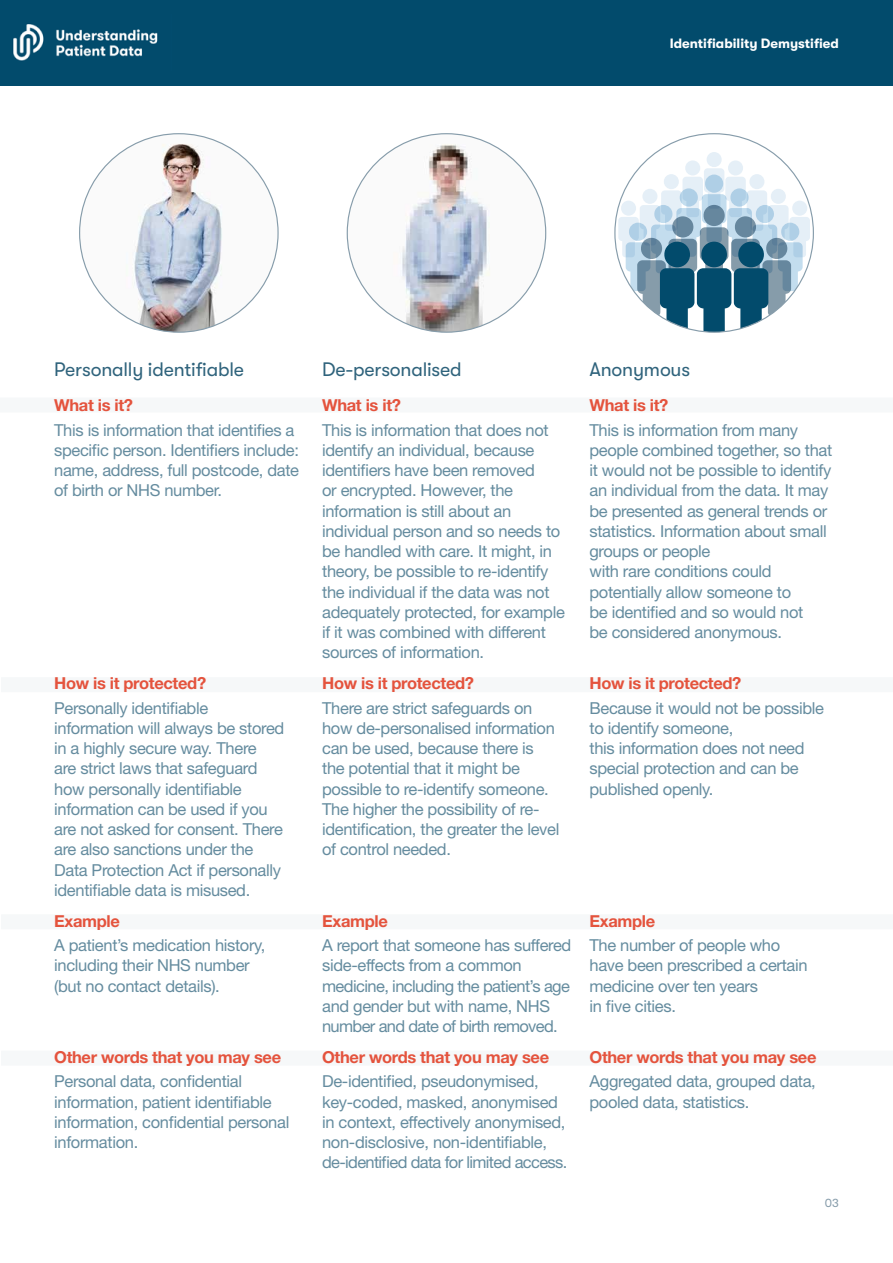
<style>
.page{position:relative;width:893px;height:1263px;background:#fff}
.page>*{position:absolute;margin:0;border:0;box-sizing:border-box;transform-origin:0 0}
.t1{font:19.5px "GT Walsheim Pro Trial";letter-spacing:-.01em;color:#2f637c}
.t2{font:16.5px/20.2px "Helvetica Neue LT";letter-spacing:-.02em;color:#658c9f}
.t3{font:700 16.5px "Helvetica Neue LT";letter-spacing:-.02em;color:#e4533d}
.t4{font:700 13.5px "GT Walsheim Pro Trial";color:#fff}
.t5{font:12px "GT Walsheim Pro Trial";color:#869caa}
</style>
<div class="page">
<div style="left:0;top:0;width:893px;height:85px;background:#024b6c"></div>
<img style="left:13px;top:24px;width:145px;height:37px">
<div style="left:0;top:398px;width:893px;height:15px;background:#f6f8f9"></div>
<div style="left:1px;top:677px;width:892px;height:15px;background:#f6f8f9"></div>
<div style="left:1px;top:914px;width:892px;height:15px;background:#f6f8f9"></div>
<div style="left:1px;top:1051px;width:892px;height:15px;background:#f6f8f9"></div>
<img style="left:80px;top:134px;width:198px;height:198px;border-radius:99px">
<img style="left:347px;top:134px;width:199px;height:198px;border-radius:99px">
<div style="left:685px;top:160px;width:15px;height:16px;background:#e5eff7;border-radius:50%"></div>
<div style="left:706px;top:152px;width:16px;height:15px;background:#e5eff7;border-radius:50%"></div>
<div style="left:728px;top:160px;width:15px;height:16px;background:#e5eff7;border-radius:50%"></div>
<svg style="left:618px;top:168px;width:192px;height:164px"></svg>
<div style="left:738px;top:242px;width:26px;height:25px;background:#024b6c;border-radius:50%"></div>
<p class="t4" style="left:670px;top:38px;width:171px">Identifiability Demystified</p>
<p class="t1" style="left:54px;top:362px;width:191px">Personally identifiable</p>
<p class="t3" style="left:54px;top:395px;width:80px">What is it?</p>
<p class="t2" style="left:54px;top:419px;width:246px">This is information that identifies a specific person. Identifiers include: name, address, full postcode, date of birth or NHS number.</p>
<p class="t3" style="left:54px;top:673px;width:153px">How is it protected?</p>
<p class="t2" style="left:54px;top:697px;width:232px">Personally identifiable information will always be stored in a highly secure way. There<br>are strict laws that safeguard how personally identifiable information can be used if you are not asked for consent. There are also sanctions under the<br>Data Protection Act if personally identifiable data is misused.</p>
<p class="t3" style="left:54px;top:910px;width:67px">Example</p>
<p class="t2" style="left:54px;top:935px;width:213px">A patient’s medication history, including their NHS number (but no contact details).</p>
<p class="t3" style="left:54px;top:1047px;width:229px">Other words that you may see</p>
<p class="t2" style="left:54px;top:1071px;width:237px">Personal data, confidential information, patient identifiable information, confidential personal information.</p>
<p class="t1" style="left:322px;top:362px;width:141px">De-personalised</p>
<p class="t3" style="left:322px;top:395px;width:80px">What is it?</p>
<p class="t2" style="left:322px;top:419px;width:244px">This is information that does not identify an individual, because identifiers have been removed<br>or encrypted. However, the information is still about an individual person and so needs to be handled with care. It might, in theory, be possible to re-identify the individual if the data was not adequately protected, for example if it was combined with different sources of information.</p>
<p class="t3" style="left:322px;top:673px;width:153px">How is it protected?</p>
<p class="t2" style="left:322px;top:697px;width:239px">There are strict safeguards on how de-personalised information can be used, because there is the potential that it might be possible to re-identify someone.<br>The higher the possibility of re&shy;identification, the greater the level of control needed.</p>
<p class="t1" style="left:589px;top:362px;width:102px">Anonymous</p>
<p class="t3" style="left:589px;top:395px;width:80px">What is it?</p>
<p class="t2" style="left:589px;top:419px;width:244px">This is information from many people combined together, so that it would not be possible to identify an individual from the data. It may be presented as general trends or statistics. Information about small groups or people<br>with rare conditions could potentially allow someone to<br>be identified and so would not<br>be considered anonymous.</p>
<p class="t3" style="left:589px;top:673px;width:153px">How is it protected?</p>
<p class="t2" style="left:589px;top:697px;width:236px">Because it would not be possible to identify someone,<br>this information does not need special protection and can be published openly.</p>
<p class="t3" style="left:322px;top:910px;width:67px">Example</p>
<p class="t2" style="left:322px;top:935px;width:251px">A report that someone has suffered side-effects from a common medicine, including the patient’s age and gender but with name, NHS number and date of birth removed.</p>
<p class="t3" style="left:322px;top:1047px;width:229px">Other words that you may see</p>
<p class="t2" style="left:322px;top:1071px;width:247px">De-identified, pseudonymised, key-coded, masked, anonymised in context, effectively anonymised, non-disclosive, non-identifiable, de-identified data for limited access.</p>
<p class="t3" style="left:589px;top:910px;width:67px">Example</p>
<p class="t2" style="left:589px;top:935px;width:220px">The number of people who have been prescribed a certain medicine over ten years<br>in five cities.</p>
<p class="t3" style="left:589px;top:1047px;width:229px">Other words that you may see</p>
<p class="t2" style="left:589px;top:1071px;width:228px">Aggregated data, grouped data, pooled data, statistics.</p>
<p class="t5" style="left:825px;top:1198px;width:16px">03</p>
</div>
